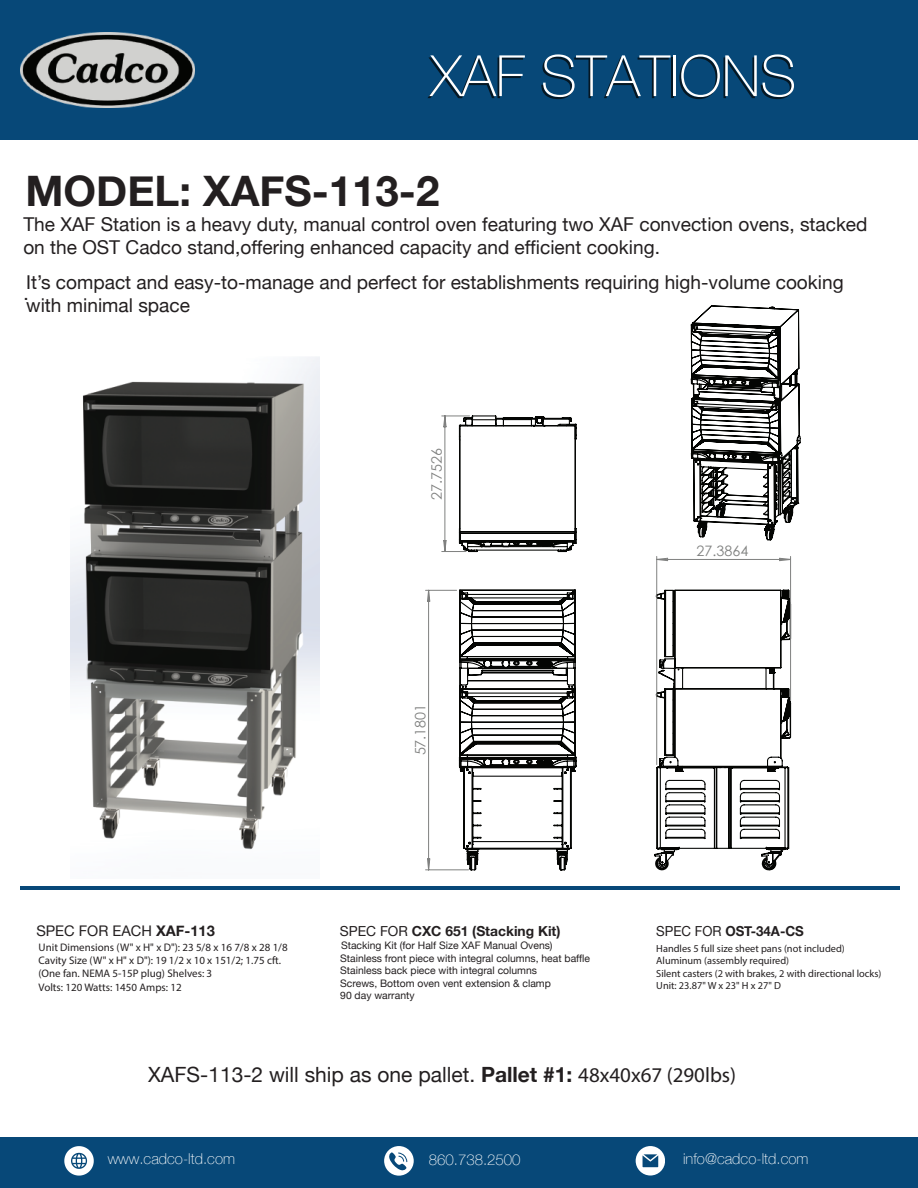
<style>
.page{position:relative;width:918px;height:1188px;background:#fff}
.page>*{position:absolute;margin:0;border:0;box-sizing:border-box;transform-origin:0 0}
.t1{font:100 57px "Helvetica Neue";color:#fff}
.t2{font:700 42px "Helvetica Neue";color:#231f20}
.t3{font:21px "Helvetica Neue";color:#231f20}
.t4{font:19.05px/23px "Helvetica Neue";color:#231f20}
.t5{font:100 15px "Helvetica Neue";color:#fff}
.t6{font:14.7px "Helvetica Neue";color:#231f20}
.t7{font:14.4px "Century Gothic";color:#808180}
.t8{font:700 13.8px "Helvetica Neue";color:#231f20}
.t9{font:700 13.8px "Helvetica Neue";color:#231f20;scale:.96 1}
.t10{font:10.95px/13.2px "Myriad Pro";color:#231f20}
.t11{font:10.35px/12.5px "Helvetica Neue";color:#231f20}
.t12{font:10.35px/12.5px "Myriad Pro";color:#231f20}
.s1{font-weight:700}
.s2{font-weight:400}
.s3{font-family:"Myriad Pro"}
</style>
<div class="page">
<div style="left:0;top:0;width:918px;height:139px;background:#074878"></div>
<img style="left:21px;top:33px;width:174px;height:75px">
<div style="left:0;top:1137px;width:918px;height:51px;background:#074878"></div>
<svg style="left:64px;top:1146px;width:30px;height:29px"></svg>
<svg style="left:384px;top:1146px;width:29px;height:29px"></svg>
<svg style="left:636px;top:1146px;width:29px;height:29px"></svg>
<hr style="left:20px;top:887px;width:880px;height:3px;background:#074878">
<img style="left:70px;top:357px;width:249px;height:493px">
<svg style="left:425px;top:589px;width:152px;height:282px"></svg>
<svg style="left:441px;top:415px;width:136px;height:138px"></svg>
<svg style="left:654px;top:556px;width:138px;height:315px"></svg>
<svg style="left:690px;top:305px;width:111px;height:236px"></svg>
<h1 class="t1" style="left:430px;top:33px;width:367px">XAF STATIONS</h1>
<h2 class="t2" style="left:25px;top:158px;width:415px">MODEL: XAFS-113-2</h2>
<p class="t4" style="left:23px;top:214px;width:846px">The XAF Station is a heavy duty, manual control oven featuring two XAF convection ovens, stacked on the OST Cadco stand,offering enhanced capacity and efficient cooking.</p>
<p class="t4" style="left:23px;top:283px;width:7px">.</p>
<p class="t4" style="left:26px;top:272px;width:819px">It’s compact and easy-to-manage and perfect for establishments requiring high-volume cooking with minimal space</p>
<p class="t7" style="left:427px;top:500px;width:53px;rotate:-90deg">27.7526</p>
<p class="t7" style="left:410px;top:755px;width:53px;rotate:-90deg">57.1801</p>
<p class="t7" style="left:697px;top:541px;width:53px">27.3864</p>
<p class="t6" style="left:36px;top:920px;width:180px">SPEC FOR EACH <span class="s1">XAF-113</span></p>
<p class="t10" style="left:39px;top:941px;width:251px">Unit Dimensions (W" x H" x D"): 23 5/8 x 16 7/8 x 28 1/8<br>Cavity Size (W" x H" x D"): 19 1/2 x 10 x 151/2; 1.75 cft. (One fan. NEMA 5-15P plug) Shelves: 3<br>Volts: 120 Watts: 1450 Amps: 12</p>
<p class="t8" style="left:340px;top:920px;width:222px"><span class="s2">SPEC FOR</span> CXC 651 (Stacking Kit)</p>
<p class="t11" style="left:340px;top:952px;width:251px">Stainless front piece with integral columns, heat baffle Stainless back piece with integral columns<br>Screws, Bottom oven vent extension &amp; clamp<br>90 day warranty</p>
<p class="t11" style="left:341px;top:940px;width:213px">Stacking Kit (for Half Size XAF Manual Ovens)</p>
<p class="t9" style="left:656px;top:920px;width:155px"><span class="s2">SPEC FOR</span> OST-34A-CS</p>
<p class="t12" style="left:656px;top:942px;width:227px">Handles 5 full size sheet pans (not included)<br>Aluminum (assembly required)<br>Silent casters (2 with brakes, 2 with directional locks)<br>Unit: 23.87" W x 23" H x 27" D</p>
<p class="t3" style="left:148px;top:1060px;width:590px">XAFS-113-2 will ship as one pallet. <span class="s1">Pallet #1:</span> <span class="s3">48x40x67 (290lbs)</span></p>
<p class="t5" style="left:108px;top:1147px;width:129px">www.cadco-ltd.com</p>
<p class="t5" style="left:429px;top:1148px;width:93px">860.738.2500</p>
<p class="t5" style="left:683px;top:1147px;width:127px">info@cadco-ltd.com</p>
</div>
